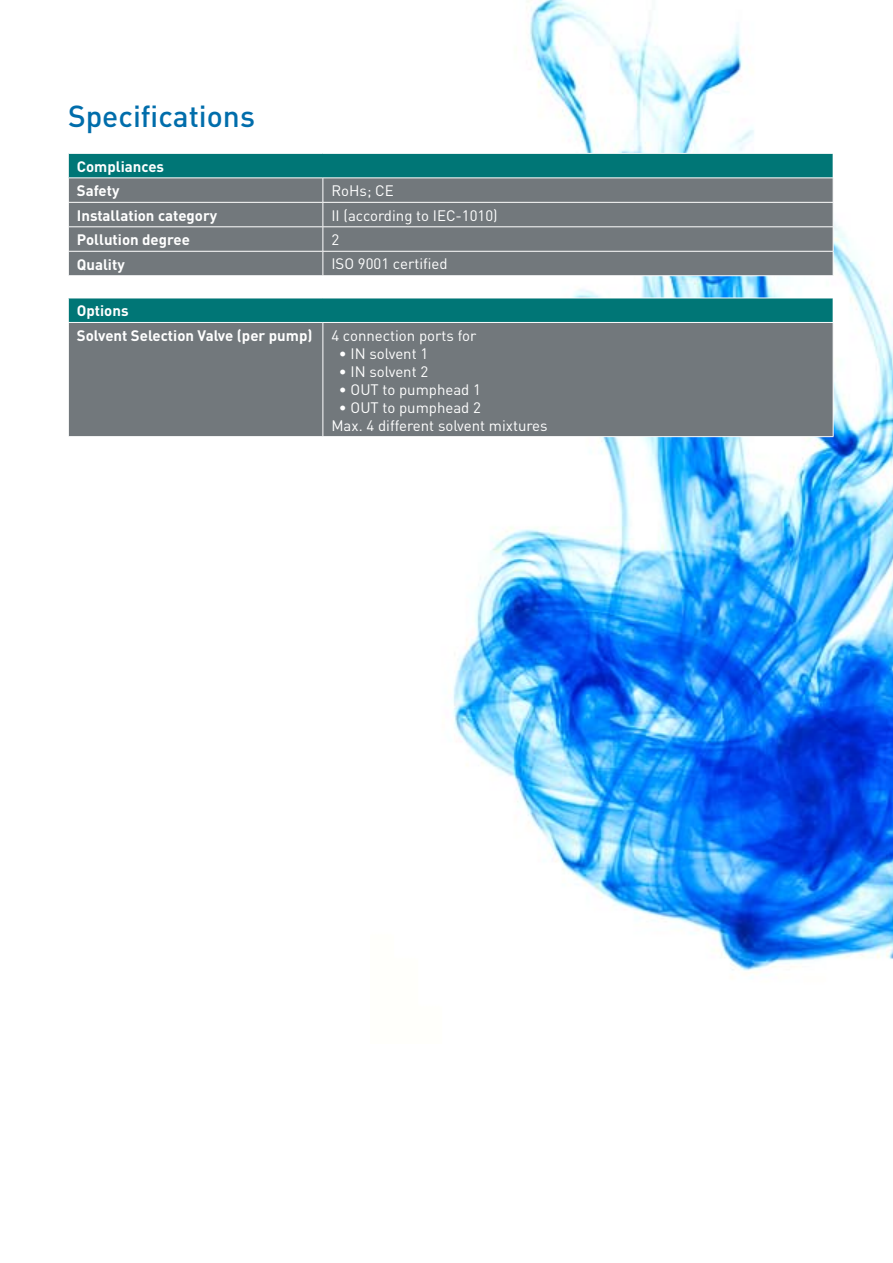
<style>
.page{position:relative;width:893px;height:1263px;background:#fff}
.page>*{position:absolute;margin:0;border:0;box-sizing:border-box;transform-origin:0 0}
.t1{font:500 30px "DIN";color:#006dab}
.t2{font:15px/18px "DIN";color:#fff}
.t3{font:700 15px/24.5px "DIN";color:#fff}
</style>
<div class="page">
<img style="left:453px;top:0;width:440px;height:978px">
<div style="left:68px;top:153px;width:765px;height:25px;background:#007676"></div>
<div style="left:69px;top:179px;width:764px;height:96px;background:#72787c"></div>
<hr style="left:68px;top:153px;width:255px;height:1px;background:#fff">
<hr style="left:323px;top:153px;width:510px;height:1px;background:#fff">
<hr style="left:323px;top:178px;width:510px;height:1px;background:#fff">
<hr style="left:68px;top:202px;width:255px;height:1px;background:#fff">
<hr style="left:323px;top:202px;width:510px;height:1px;background:#fff">
<hr style="left:68px;top:226px;width:255px;height:1px;background:#fff">
<hr style="left:323px;top:226px;width:510px;height:1px;background:#fff">
<hr style="left:68px;top:251px;width:255px;height:1px;background:#fff">
<svg style="left:68px;top:154px;width:1px;height:121px"></svg>
<hr style="left:323px;top:251px;width:510px;height:1px;background:#fff">
<svg style="left:323px;top:178px;width:1px;height:97px"></svg>
<svg style="left:833px;top:154px;width:1px;height:121px"></svg>
<hr style="left:323px;top:275px;width:510px;height:1px;background:#fff">
<div style="left:68px;top:298px;width:765px;height:24px;background:#007676"></div>
<div style="left:69px;top:323px;width:764px;height:113px;background:#72787c"></div>
<hr style="left:68px;top:298px;width:255px;height:1px;background:#fff">
<svg style="left:68px;top:298px;width:1px;height:24px"></svg>
<hr style="left:323px;top:298px;width:510px;height:1px;background:#fff">
<svg style="left:833px;top:298px;width:1px;height:24px"></svg>
<hr style="left:323px;top:322px;width:510px;height:1px;background:#fff">
<hr style="left:323px;top:323px;width:1px;height:113px;background:#fff">
<hr style="left:833px;top:323px;width:1px;height:113px;background:#fff">
<hr style="left:323px;top:436px;width:510px;height:1px;background:#fff">
<h1 class="t1" style="left:68px;top:97px;width:188px">Specifications</h1>
<p class="t3" style="left:77px;top:154px;width:89px">Compliances<br>Safety</p>
<p class="t2" style="left:331px;top:181px;width:64px">RoHs; CE</p>
<p class="t3" style="left:77px;top:202px;width:142px">Installation category</p>
<p class="t2" style="left:331px;top:206px;width:168px">II (according to IEC-1010)</p>
<p class="t3" style="left:77px;top:227px;width:115px">Pollution degree</p>
<p class="t2" style="left:331px;top:230px;width:9px">2</p>
<p class="t3" style="left:77px;top:251px;width:49px">Quality</p>
<p class="t2" style="left:331px;top:255px;width:118px">ISO 9001 certified</p>
<p class="t3" style="left:77px;top:298px;width:237px">Options<br>Solvent Selection Valve (per pump)</p>
<p class="t2" style="left:331px;top:326px;width:146px">4 connection ports for</p>
<p class="t2" style="left:339px;top:344px;width:91px">• IN solvent 1</p>
<p class="t2" style="left:339px;top:362px;width:91px">• IN solvent 2</p>
<p class="t2" style="left:339px;top:380px;width:144px">• OUT to pumphead 1</p>
<p class="t2" style="left:331px;top:398px;width:218px;text-indent:7px">• OUT to pumphead 2<br>Max. 4 different solvent mixtures</p>
</div>
